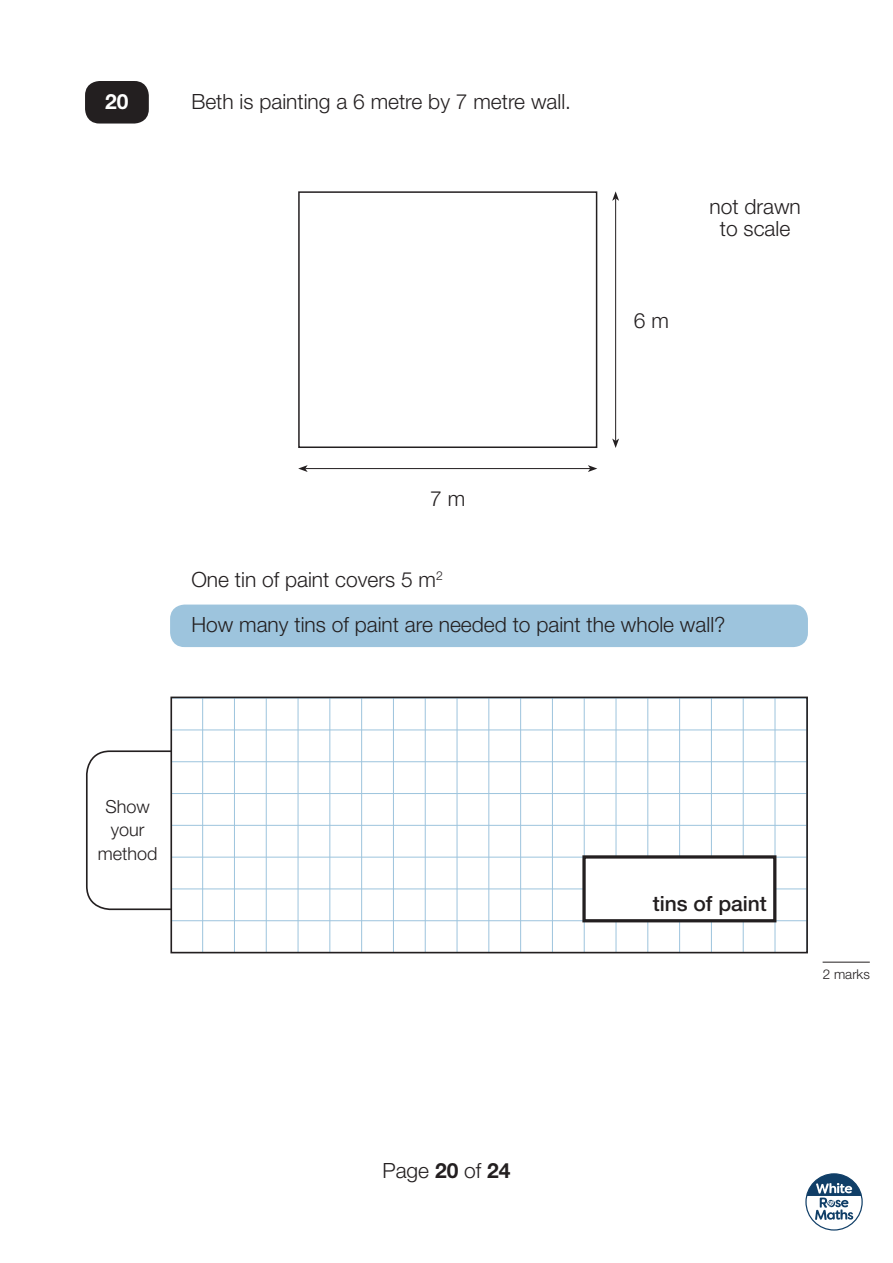
<style>
.page{position:relative;width:893px;height:1263px;background:#fff}
.page>*{position:absolute;margin:0;border:0;box-sizing:border-box;transform-origin:0 0}
.t1{font:300 21px/22.5px "Helvetica Neue";color:#231f20;text-align:center}
.t2{font:500 21px "Helvetica Neue";letter-spacing:-.005em;color:#231f20}
.t3{font:700 21px "Helvetica Neue";color:#fff}
.t4{font:300 18px "Helvetica Neue";color:#231f20}
.t5{font:300 13.5px "Helvetica Neue";color:#231f20}
.s1{font-weight:700}
</style>
<div class="page">
<svg style="left:805px;top:1173px;width:58px;height:57px"></svg>
<div style="left:85px;top:81px;width:64px;height:43px;background:#231f20;border-radius:14px"></div>
<div style="left:170px;top:604px;width:638px;height:43px;background:#9dc4dd;border-radius:14px"></div>
<hr style="left:823px;top:962px;width:47px;height:1px;background:#231f20">
<div style="left:298px;top:191px;width:299px;height:257px;border:2px solid #231f20"></div>
<hr style="left:615px;top:198px;width:1px;height:243px;background:#231f20">
<svg style="left:612px;top:191px;width:7px;height:10px"></svg>
<svg style="left:612px;top:438px;width:7px;height:10px"></svg>
<hr style="left:305px;top:468px;width:285px;height:1px;background:#231f20">
<svg style="left:298px;top:465px;width:10px;height:7px"></svg>
<svg style="left:588px;top:465px;width:9px;height:7px"></svg>
<div style="left:86px;top:750px;width:110px;height:160px;border:2px solid #231f20;border-radius:23px"></div>
<div style="left:171px;top:697px;width:636px;height:255px;background:#fff"></div>
<hr style="left:202px;top:697px;width:1px;height:256px;background:#9dc4dd">
<hr style="left:234px;top:697px;width:1px;height:256px;background:#9dc4dd">
<hr style="left:266px;top:697px;width:1px;height:256px;background:#9dc4dd">
<hr style="left:298px;top:697px;width:1px;height:256px;background:#9dc4dd">
<hr style="left:329px;top:697px;width:1px;height:256px;background:#9dc4dd">
<hr style="left:361px;top:697px;width:1px;height:256px;background:#9dc4dd">
<hr style="left:393px;top:697px;width:1px;height:256px;background:#9dc4dd">
<hr style="left:425px;top:697px;width:1px;height:256px;background:#9dc4dd">
<hr style="left:457px;top:697px;width:1px;height:256px;background:#9dc4dd">
<hr style="left:488px;top:697px;width:1px;height:256px;background:#9dc4dd">
<hr style="left:520px;top:697px;width:1px;height:256px;background:#9dc4dd">
<hr style="left:552px;top:697px;width:1px;height:256px;background:#9dc4dd">
<hr style="left:584px;top:697px;width:1px;height:256px;background:#9dc4dd">
<hr style="left:616px;top:697px;width:1px;height:256px;background:#9dc4dd">
<hr style="left:647px;top:697px;width:1px;height:256px;background:#9dc4dd">
<hr style="left:679px;top:697px;width:1px;height:256px;background:#9dc4dd">
<hr style="left:711px;top:697px;width:1px;height:256px;background:#9dc4dd">
<hr style="left:743px;top:697px;width:1px;height:256px;background:#9dc4dd">
<hr style="left:775px;top:697px;width:1px;height:256px;background:#9dc4dd">
<hr style="left:171px;top:920px;width:636px;height:1px;background:#9dc4dd">
<hr style="left:171px;top:888px;width:636px;height:1px;background:#9dc4dd">
<hr style="left:171px;top:857px;width:636px;height:1px;background:#9dc4dd">
<hr style="left:171px;top:825px;width:636px;height:1px;background:#9dc4dd">
<hr style="left:171px;top:793px;width:636px;height:1px;background:#9dc4dd">
<hr style="left:171px;top:761px;width:636px;height:1px;background:#9dc4dd">
<hr style="left:171px;top:729px;width:636px;height:1px;background:#9dc4dd">
<div style="left:170px;top:696px;width:638px;height:257px;border:2px solid #231f20"></div>
<div style="left:584px;top:857px;width:191px;height:64px;background:#fff"></div>
<div style="left:582px;top:855px;width:194px;height:67px;border:3px solid #231f20"></div>
<p class="t3" style="left:105px;top:88px;width:25px">20</p>
<p class="t1" style="left:191px;top:90px;width:381px">Beth is painting a 6 metre by 7 metre wall.</p>
<p class="t1" style="left:430px;top:486px;width:37px">7 m</p>
<p class="t1" style="left:634px;top:309px;width:37px">6 m</p>
<p class="t1" style="left:709px;top:194px;width:93px">not drawn to scale</p>
<p class="t1" style="left:191px;top:568px;width:253px">One tin of paint covers 5 m<sup>2</sup></p>
<p class="t1" style="left:191px;top:612px;width:536px">How many tins of paint are needed to paint the whole wall?</p>
<p class="t4" style="left:106px;top:795px;width:46px">Show</p>
<p class="t4" style="left:111px;top:819px;width:35px">your</p>
<p class="t4" style="left:98px;top:843px;width:61px">method</p>
<p class="t2" style="left:653px;top:891px;width:115px">tins of paint</p>
<p class="t5" style="left:823px;top:966px;width:49px">2 marks</p>
<p class="t1" style="left:382px;top:1159px;width:130px">Page <span class="s1">20</span> of <span class="s1">24</span></p>
</div>
